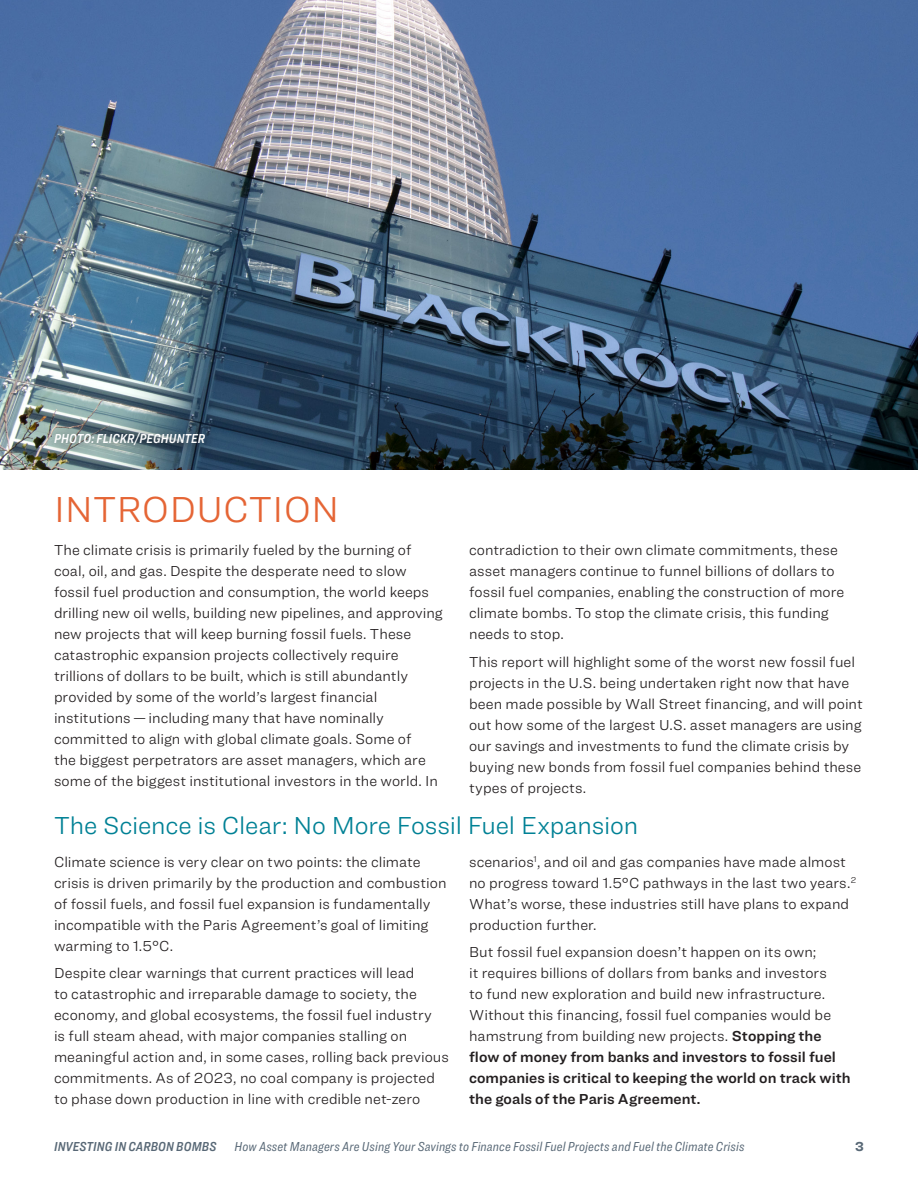
<style>
.page{position:relative;width:918px;height:1188px;background:#fff}
.page>*{position:absolute;margin:0;border:0;box-sizing:border-box;transform-origin:0 0}
.Section_Begin__no___TOC{font:300 37.5px "Ringside";letter-spacing:.01em;color:#e56535}
._2020_First_level__No___TOC__span{font:300 25.5px "Ringside";letter-spacing:-.01em;color:#008195}
._2020_Body{font:300 15px/21px "Ringside";color:#231f20}
.t1{font:italic 13.5px "Ringside Condensed";letter-spacing:.01em;color:#586876}
.t2{font:13.5px "Ringside Condensed Semi Ital";letter-spacing:.01em;color:#586876}
._2020_Body-2{font:13.5px "Ringside Condensed Semi Ital";letter-spacing:.005em;color:#fff}
.t3{font:700 13.5px "Ringside";color:#586876}
.s1{font-family:"Ringside Regular Semi";font-weight:400}
</style>
<div class="page">
<img style="left:0;top:0;width:918px;height:470px">
<div style="left:43px;top:422px;width:176px;height:36px;background:#231f20;opacity:.75"></div>
<p class="_2020_Body-2" style="left:54px;top:429px;width:153px">PHOTO: FLICKR/PEGHUNTER</p>
<p class="Section_Begin__no___TOC" style="left:54px;top:483px;width:287px">INTRODUCTION</p>
<p class="_2020_Body" style="left:54px;top:540px;width:390px">The climate crisis is primarily fueled by the burning of coal, oil, and gas. Despite the desperate need to slow fossil fuel production and consumption, the world keeps drilling new oil wells, building new pipelines, and approving new projects that will keep burning fossil fuels. These catastrophic expansion projects collectively require trillions of dollars to be built, which is still abundantly provided by some of the world’s largest financial institutions — including many that have nominally committed to align with global climate goals. Some of<br>the biggest perpetrators are asset managers, which are some of the biggest institutional investors in the world. In</p>
<p class="_2020_Body" style="left:469px;top:540px;width:377px">contradiction to their own climate commitments, these asset managers continue to funnel billions of dollars to fossil fuel companies, enabling the construction of more climate bombs. To stop the climate crisis, this funding needs to stop.</p>
<p class="_2020_Body" style="left:469px;top:651px;width:395px">This report will highlight some of the worst new fossil fuel projects in the U.S. being undertaken right now that have been made possible by Wall Street financing, and will point out how some of the largest U.S. asset managers are using our savings and investments to fund the climate crisis by buying new bonds from fossil fuel companies behind these types of projects.</p>
<p class="_2020_First_level__No___TOC__span" style="left:54px;top:807px;width:586px">The Science is Clear: No More Fossil Fuel Expansion</p>
<p class="_2020_Body" style="left:54px;top:851px;width:394px">Climate science is very clear on two points: the climate crisis is driven primarily by the production and combustion of fossil fuels, and fossil fuel expansion is fundamentally incompatible with the Paris Agreement’s goal of limiting warming to 1.5°C.</p>
<p class="_2020_Body" style="left:54px;top:962px;width:396px">Despite clear warnings that current practices will lead<br>to catastrophic and irreparable damage to society, the economy, and global ecosystems, the fossil fuel industry<br>is full steam ahead, with major companies stalling on meaningful action and, in some cases, rolling back previous commitments. As of 2023, no coal company is projected to phase down production in line with credible net-zero</p>
<p class="_2020_Body" style="left:469px;top:851px;width:389px">scenarios<sup>1</sup>, and oil and gas companies have made almost no progress toward 1.5°C pathways in the last two years.<sup>2<br></sup>What’s worse, these industries still have plans to expand production further.</p>
<p class="_2020_Body" style="left:469px;top:941px;width:383px">But fossil fuel expansion doesn’t happen on its own;<br>it requires billions of dollars from banks and investors<br>to fund new exploration and build new infrastructure.<br>Without this financing, fossil fuel companies would be hamstrung from building new projects. <span class="s1">Stopping the flow of money from banks and investors to fossil fuel companies is critical to keeping the world on track with the goals of the Paris Agreement.</span></p>
<p class="t2" style="left:54px;top:1137px;width:164px">INVESTING IN CARBON BOMBS</p>
<p class="t1" style="left:234px;top:1137px;width:511px">How Asset Managers Are Using Your Savings to Finance Fossil Fuel Projects and Fuel the Climate Crisis</p>
<p class="t3" style="left:855px;top:1136px;width:10px">3</p>
</div>
